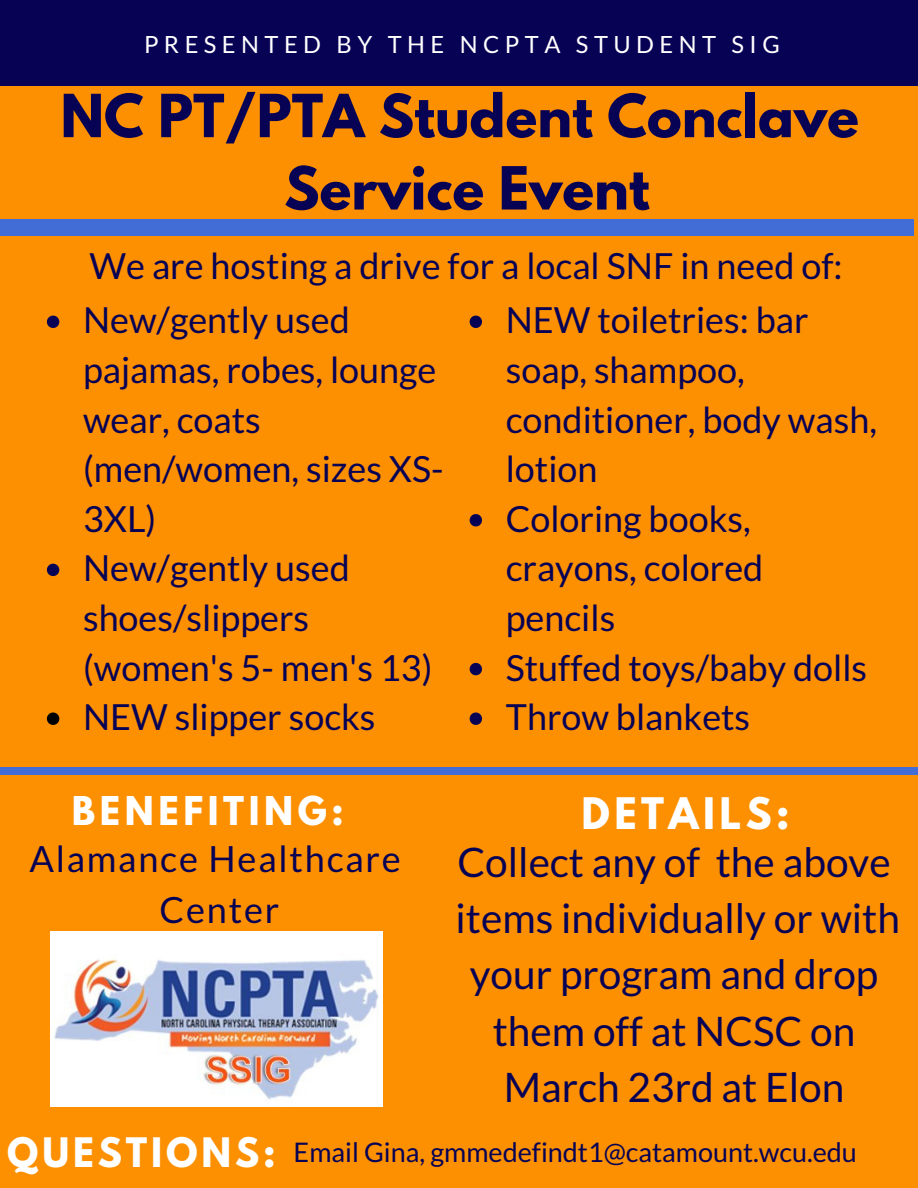
<style>
.page{position:relative;width:918px;height:1188px;background:#fd9000}
.page>*{position:absolute;margin:0;border:0;box-sizing:border-box;transform-origin:0 0}
.t1{font:700 52.65px/72.3px "League Spartan";color:#080255;text-align:center}
.t2{font:40.65px/56.4px "Lato";color:#080255;text-align:center}
.t3{font:700 38.55px "League Spartan";letter-spacing:.115em;color:#fff}
.t4{font:36.15px/50.4px "Lato";letter-spacing:.05em;color:#080255;text-align:center}
.t5{font:36px/49.7px "Lato";color:#080255}
.t6{font:700 35.1px "League Spartan";letter-spacing:.13em;color:#fff}
.t7{font:27px "Lato";color:#080255}
.t8{font:23.7px "Lato";letter-spacing:.23em;color:#fff}
.s1{font-family:"League Spartan";font-weight:700;font-size:36px;color:#fff}
</style>
<div class="page">
<div style="left:0;top:0;width:918px;height:86px;background:#080255"></div>
<div style="left:0;top:767px;width:918px;height:8px;background:#426dd6"></div>
<svg style="left:47px;top:316px;width:12px;height:12px"></svg>
<svg style="left:47px;top:564px;width:12px;height:12px"></svg>
<svg style="left:47px;top:713px;width:12px;height:12px"></svg>
<svg style="left:470px;top:316px;width:12px;height:12px"></svg>
<svg style="left:470px;top:514px;width:12px;height:12px"></svg>
<svg style="left:470px;top:663px;width:12px;height:12px"></svg>
<svg style="left:470px;top:713px;width:12px;height:12px"></svg>
<img style="left:50px;top:931px;width:332px;height:176px">
<div style="left:0;top:220px;width:914px;height:16px;background:#426dd6"></div>
<p class="t8" style="left:144px;top:30px;width:637px">PRESENTED BY THE NCPTA STUDENT SIG</p>
<h1 class="t1" style="left:61px;top:87px;width:800px">NC PT/PTA Student Conclave<br>Service Event</h1>
<p class="t5" style="left:83px;top:237px;width:761px;line-height:54.8px">We are hosting a drive for a local SNF in need of:<br>New/gently used</p>
<p class="t5" style="left:83px;top:344px;width:362px">pajamas, robes, lounge wear, coats (men/women, sizes XS-<br>3XL)<br>New/gently used shoes/slippers (women's 5- men's 13)<br>NEW slipper socks</p>
<p class="t5" style="left:506px;top:295px;width:373px">NEW toiletries: bar soap, shampoo, conditioner, body wash, lotion<br>Coloring books, crayons, colored pencils<br>Stuffed toys/baby dolls<br>Throw blankets</p>
<p class="t6" style="left:72px;top:793px;width:273px">BENEFITING:</p>
<p class="t3" style="left:582px;top:794px;width:210px">DETAILS:</p>
<p class="t2" style="left:456px;top:833px;width:446px">Collect any of the above items individually or with your program and drop them off at NCSC on<br>March 23rd at Elon</p>
<p class="t7" style="left:7px;top:1135px;width:851px"><span class="s1">QUESTIONS:</span> Email Gina, gmmedefindt1@catamount.wcu.edu</p>
<p class="t4" style="left:29px;top:833px;width:373px">Alamance Healthcare<br>Center</p>
</div>
